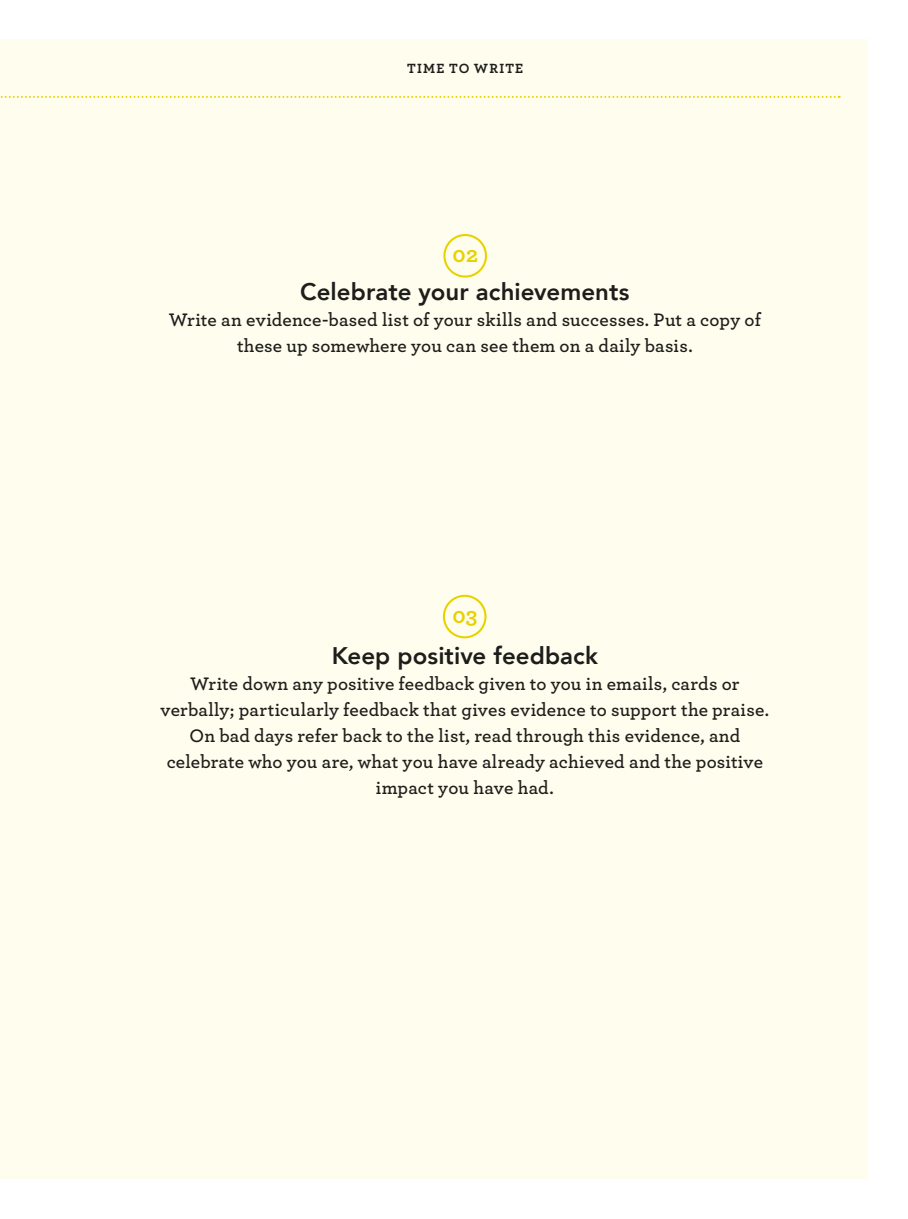
<style>
.page{position:relative;width:908px;height:1219px;background:#fff}
.page>*{position:absolute;margin:0;border:0;box-sizing:border-box;transform-origin:0 0}
.t1{font:800 24px "Avenir";letter-spacing:.005em;color:#1d1d1b}
.t2{font:700 22.8px "Archer";color:#e7d200}
.t3{font:600 19px/26px "Archer";letter-spacing:.01em;color:#1d1d1b;text-align:center}
.t4{font:700 14px "Archer";letter-spacing:.085em;color:#1d1d1b}
</style>
<div class="page">
<div style="left:0;top:40px;width:867px;height:1139px;background:#fffded"></div>
<svg style="left:0;top:96px;width:839px;height:2px"></svg>
<div style="left:443px;top:234px;width:44px;height:44px;border:2px solid #e7d200;border-radius:50%"></div>
<div style="left:442px;top:595px;width:44px;height:43px;border:2px solid #e7d200;border-radius:50%"></div>
<p class="t4" style="left:407px;top:62px;width:117px">TIME TO WRITE</p>
<p class="t2" style="left:452px;top:244px;width:27px">02</p>
<p class="t1" style="left:300px;top:281px;width:331px">Celebrate your achievements</p>
<p class="t3" style="left:169px;top:307px;width:593px">Write an evidence-based list of your skills and successes. Put a copy of these up somewhere you can see them on a daily basis.</p>
<p class="t2" style="left:452px;top:604px;width:26px">03</p>
<p class="t1" style="left:331px;top:645px;width:267px">Keep positive feedback</p>
<p class="t3" style="left:160px;top:671px;width:610px">Write down any positive feedback given to you in emails, cards or verbally; particularly feedback that gives evidence to support the praise.<br>On bad days refer back to the list, read through this evidence, and celebrate who you are, what you have already achieved and the positive impact you have had.</p>
</div>
